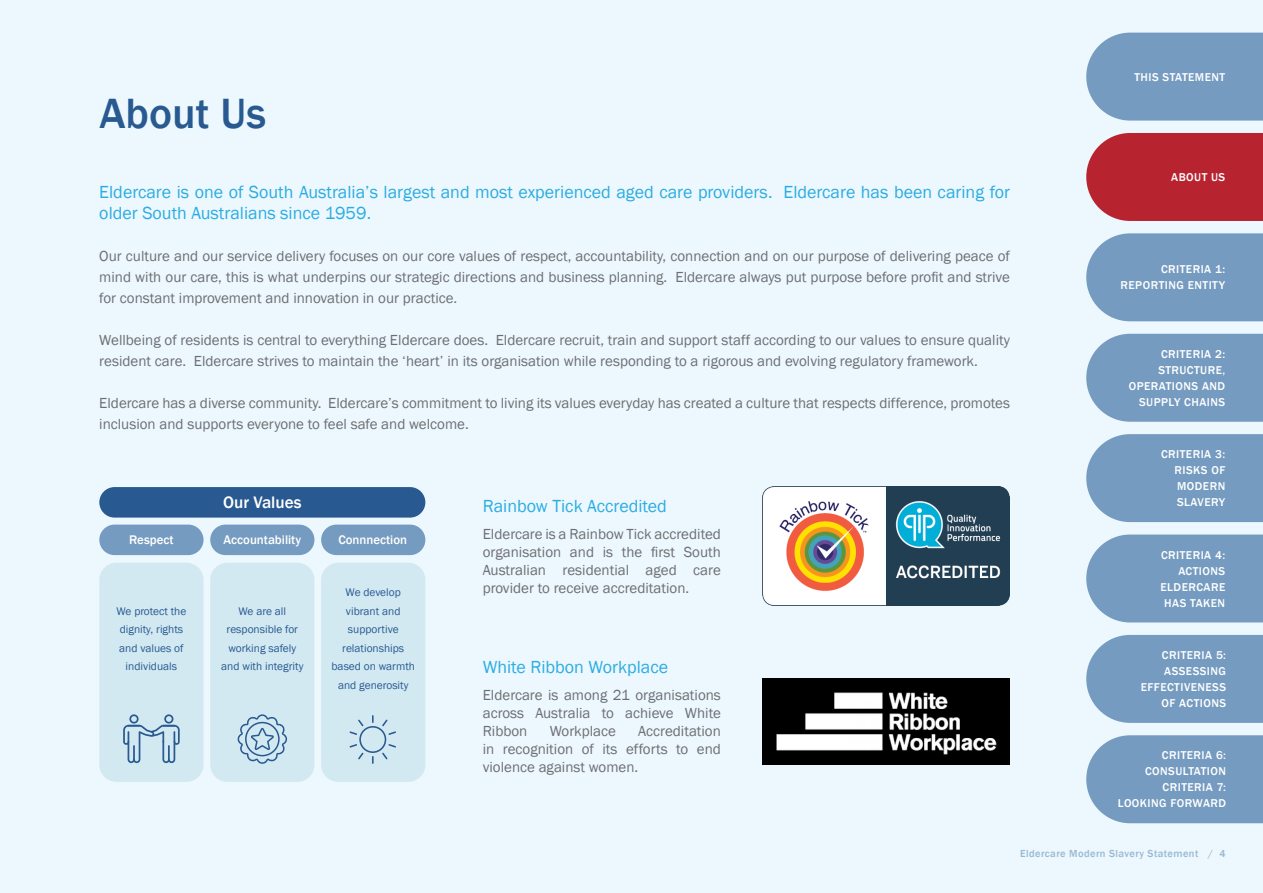
<style>
.page{position:relative;width:1263px;height:893px;background:#ecf8fe}
.page>*{position:absolute;margin:0;border:0;box-sizing:border-box;transform-origin:0 0}
.t1{font:500 43.5px "Franklin Gothic";color:#285990}
.t2{font:18px/21px "Franklin Gothic";color:#2cace2}
.t3{font:500 17.1px "Franklin Gothic";color:#fff}
.t4{font:15px/18px "Franklin Gothic";color:#6d6e71;text-align:justify}
.t5{font:500 12.9px "Franklin Gothic";color:#fff}
.t6{font:500 11.7px/16px "Franklin Gothic";letter-spacing:.04em;color:#fff;text-align:right}
.t7{font:11.4px/18.6px "Franklin Gothic";color:#285990;text-align:center}
.t8{font:500 10.5px "Franklin Gothic";letter-spacing:.04em;color:#759bc0}
</style>
<div class="page">
<div style="left:1086px;top:133px;width:177px;height:88px;background:#b82330"></div>
<svg style="left:1086px;top:233px;width:177px;height:88px;background:#7ca0c3"></svg>
<svg style="left:1086px;top:33px;width:177px;height:88px;background:#7ca0c3"></svg>
<svg style="left:1086px;top:334px;width:177px;height:88px;background:#7ca0c3"></svg>
<svg style="left:1086px;top:434px;width:177px;height:88px;background:#7ca0c3"></svg>
<svg style="left:1086px;top:534px;width:177px;height:88px;background:#7ca1c4"></svg>
<svg style="left:1086px;top:635px;width:177px;height:88px;background:#7ca0c3"></svg>
<svg style="left:1086px;top:735px;width:177px;height:88px;background:#7ca0c3"></svg>
<img style="left:763px;top:486px;width:247px;height:120px">
<img style="left:763px;top:679px;width:246px;height:85px">
<div style="left:99px;top:563px;width:105px;height:219px;background:#d2e9f2;border-radius:17px"></div>
<div style="left:210px;top:563px;width:104px;height:219px;background:#d2e9f2;border-radius:17px"></div>
<div style="left:321px;top:563px;width:104px;height:219px;background:#d2e9f2;border-radius:17px"></div>
<div style="left:99px;top:487px;width:326px;height:31px;background:#285990;border-radius:15px"></div>
<div style="left:99px;top:525px;width:105px;height:30px;background:#759bc0;border-radius:15px"></div>
<div style="left:210px;top:525px;width:104px;height:30px;background:#759bc0;border-radius:15px"></div>
<div style="left:321px;top:525px;width:104px;height:30px;background:#759bc0;border-radius:15px"></div>
<svg style="left:123px;top:714px;width:57px;height:49px"></svg>
<svg style="left:238px;top:714px;width:49px;height:50px"></svg>
<svg style="left:349px;top:715px;width:47px;height:49px"></svg>
<h1 class="t1" style="left:99px;top:87px;width:168px">About Us</h1>
<p class="t6" style="left:1134px;top:69px;width:92px">THIS STATEMENT</p>
<p class="t2" style="left:99px;top:182px;width:912px">Eldercare is one of South Australia’s largest and most experienced aged care providers. Eldercare has been caring for older South Australians since 1959.</p>
<p class="t4" style="left:99px;top:246px;width:912px;line-height:21px">Our culture and our service delivery focuses on our core values of respect, accountability, connection and on our purpose of delivering peace of mind with our care, this is what underpins our strategic directions and business planning. Eldercare always put purpose before profit and strive for constant improvement and innovation in our practice.</p>
<p class="t4" style="left:99px;top:330px;width:912px;line-height:21px">Wellbeing of residents is central to everything Eldercare does. Eldercare recruit, train and support staff according to our values to ensure quality resident care. Eldercare strives to maintain the ‘heart’ in its organisation while responding to a rigorous and evolving regulatory framework.</p>
<p class="t4" style="left:99px;top:393px;width:912px;line-height:21px">Eldercare has a diverse community. Eldercare’s commitment to living its values everyday has created a culture that respects difference, promotes inclusion and supports everyone to feel safe and welcome.</p>
<p class="t3" style="left:223px;top:491px;width:80px">Our Values</p>
<p class="t5" style="left:129px;top:532px;width:46px">Respect</p>
<p class="t5" style="left:224px;top:531px;width:79px">Accountability</p>
<p class="t5" style="left:338px;top:531px;width:70px">Connnection</p>
<p class="t7" style="left:117px;top:602px;width:71px">We protect the dignity, rights and values of individuals</p>
<p class="t7" style="left:221px;top:602px;width:84px">We are all responsible for working safely and with integrity</p>
<p class="t7" style="left:331px;top:583px;width:85px">We develop vibrant and supportive relationships based on warmth and generosity</p>
<p class="t2" style="left:483px;top:496px;width:186px">Rainbow Tick Accredited</p>
<p class="t4" style="left:483px;top:525px;width:240px">Eldercare is a Rainbow Tick accredited organisation and is the first South Australian residential aged care provider to receive accreditation.</p>
<p class="t2" style="left:483px;top:657px;width:187px">White Ribbon Workplace</p>
<p class="t4" style="left:483px;top:687px;width:240px">Eldercare is among 21 organisations across Australia to achieve White Ribbon</p>
<p class="t4" style="left:483px;top:723px;width:240px;text-indent:155px">Accreditation in recognition of its efforts to end violence against women.</p>
<p class="t4" style="left:550px;top:723px;width:68px">Workplace</p>
<p class="t6" style="left:1171px;top:169px;width:56px">ABOUT US</p>
<p class="t6" style="left:1120px;top:262px;width:106px">CRITERIA 1:<br>REPORTING ENTITY</p>
<p class="t6" style="left:1129px;top:346px;width:98px">CRITERIA 2:<br>STRUCTURE,<br>OPERATIONS AND<br>SUPPLY CHAINS</p>
<p class="t6" style="left:1174px;top:446px;width:52px;text-align:justify;text-indent:-13px">CRITERIA 3:<br>RISKS OF MODERN SLAVERY</p>
<p class="t6" style="left:1160px;top:547px;width:66px">CRITERIA 4:<br>ACTIONS<br>ELDERCARE<br>HAS TAKEN</p>
<p class="t6" style="left:1141px;top:647px;width:87px">CRITERIA 5:<br>ASSESSING<br>EFFECTIVENESS<br>OF ACTIONS</p>
<p class="t6" style="left:1118px;top:747px;width:110px">CRITERIA 6:<br>CONSULTATION<br>CRITERIA 7:<br>LOOKING FORWARD</p>
<p class="t8" style="left:1020px;top:847px;width:207px">Eldercare Modern Slavery Statement / 4</p>
</div>
